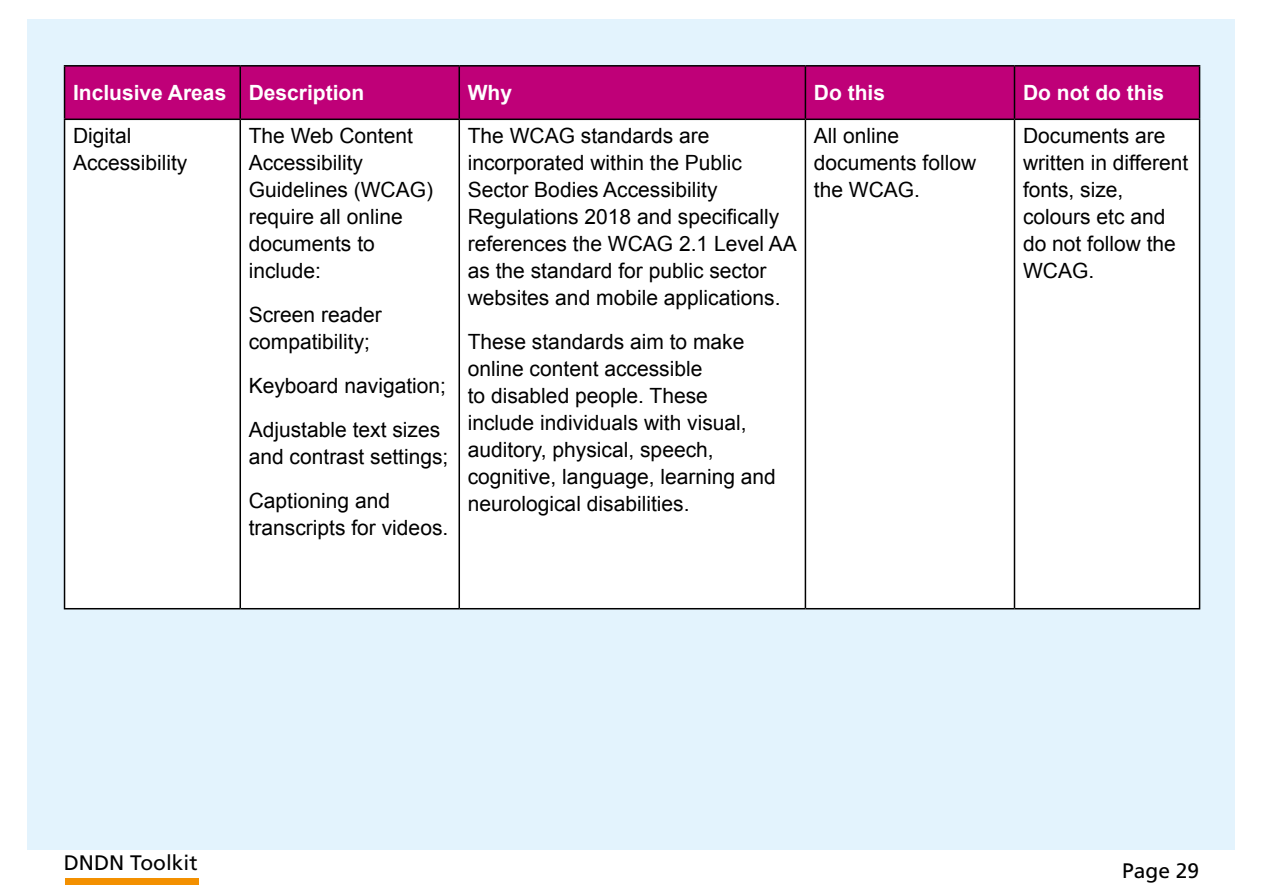
<style>
.page{position:relative;width:1263px;height:893px;background:#fff}
.page>*{position:absolute;margin:0;border:0;box-sizing:border-box;transform-origin:0 0}
.Body{font:21px/27px "Arial";color:#000}
.Table_header{font:700 21px "Arial";color:#fff}
.t1{font:21px "Frutiger LT Std";color:#000}
</style>
<div class="page">
<div style="left:28px;top:19px;width:1207px;height:830px;background:#e3f3fd"></div>
<div style="left:65px;top:67px;width:1134px;height:52px;background:#bf0078"></div>
<div style="left:65px;top:120px;width:1134px;height:488px;background:#fff"></div>
<hr style="left:64px;top:65px;width:176px;height:2px;background:#000">
<hr style="left:64px;top:67px;width:1px;height:52px;background:#000">
<hr style="left:240px;top:65px;width:219px;height:2px;background:#000">
<hr style="left:239px;top:67px;width:2px;height:52px;background:#000">
<hr style="left:459px;top:65px;width:346px;height:2px;background:#000">
<hr style="left:458px;top:67px;width:2px;height:52px;background:#000">
<hr style="left:805px;top:65px;width:209px;height:2px;background:#000">
<hr style="left:805px;top:67px;width:1px;height:52px;background:#000">
<hr style="left:1014px;top:65px;width:186px;height:2px;background:#000">
<hr style="left:1014px;top:67px;width:1px;height:52px;background:#000">
<hr style="left:1199px;top:67px;width:1px;height:52px;background:#000">
<hr style="left:64px;top:119px;width:176px;height:1px;background:#000">
<hr style="left:64px;top:120px;width:1px;height:488px;background:#000">
<hr style="left:240px;top:119px;width:219px;height:1px;background:#000">
<hr style="left:239px;top:120px;width:2px;height:488px;background:#000">
<hr style="left:459px;top:119px;width:346px;height:1px;background:#000">
<hr style="left:458px;top:120px;width:2px;height:488px;background:#000">
<hr style="left:805px;top:119px;width:209px;height:1px;background:#000">
<hr style="left:805px;top:120px;width:1px;height:488px;background:#000">
<hr style="left:1014px;top:119px;width:186px;height:1px;background:#000">
<hr style="left:1014px;top:120px;width:1px;height:488px;background:#000">
<hr style="left:1199px;top:120px;width:1px;height:488px;background:#000">
<hr style="left:64px;top:608px;width:176px;height:1px;background:#000">
<hr style="left:240px;top:608px;width:219px;height:1px;background:#000">
<hr style="left:459px;top:608px;width:346px;height:1px;background:#000">
<hr style="left:805px;top:608px;width:209px;height:1px;background:#000">
<hr style="left:1014px;top:608px;width:186px;height:1px;background:#000">
<div style="left:65px;top:878px;width:134px;height:6px;background:#f39000"></div>
<p class="Table_header" style="left:73px;top:79px;width:155px">Inclusive Areas</p>
<p class="Table_header" style="left:249px;top:79px;width:117px">Description</p>
<p class="Table_header" style="left:468px;top:79px;width:46px">Why</p>
<p class="Table_header" style="left:814px;top:79px;width:73px">Do this</p>
<p class="Table_header" style="left:1023px;top:79px;width:143px">Do not do this</p>
<p class="Body" style="left:73px;top:122px;width:116px">Digital<br>Accessibility</p>
<p class="Body" style="left:249px;top:122px;width:186px">The Web Content<br>Accessibility<br>Guidelines (WCAG) require all online documents to include:</p>
<p class="Body" style="left:249px;top:301px;width:135px">Screen reader compatibility;</p>
<p class="Body" style="left:249px;top:372px;width:199px">Keyboard navigation;</p>
<p class="Body" style="left:249px;top:416px;width:201px">Adjustable text sizes and contrast settings;</p>
<p class="Body" style="left:249px;top:487px;width:201px">Captioning and transcripts for videos.</p>
<p class="Body" style="left:468px;top:122px;width:331px">The WCAG standards are incorporated within the Public<br>Sector Bodies Accessibility<br>Regulations 2018 and specifically references the WCAG 2.1 Level AA as the standard for public sector websites and mobile applications.</p>
<p class="Body" style="left:468px;top:328px;width:310px">These standards aim to make online content accessible<br>to disabled people. These include individuals with visual, auditory, physical, speech, cognitive, language, learning and neurological disabilities.</p>
<p class="Body" style="left:814px;top:122px;width:164px">All online documents follow the WCAG.</p>
<p class="Body" style="left:1023px;top:122px;width:167px">Documents are written in different fonts, size, colours etc and do not follow the<br>WCAG.</p>
<p class="t1" style="left:64px;top:850px;width:135px">DNDN Toolkit</p>
<p class="t1" style="left:1122px;top:858px;width:79px">Page 29</p>
</div>
